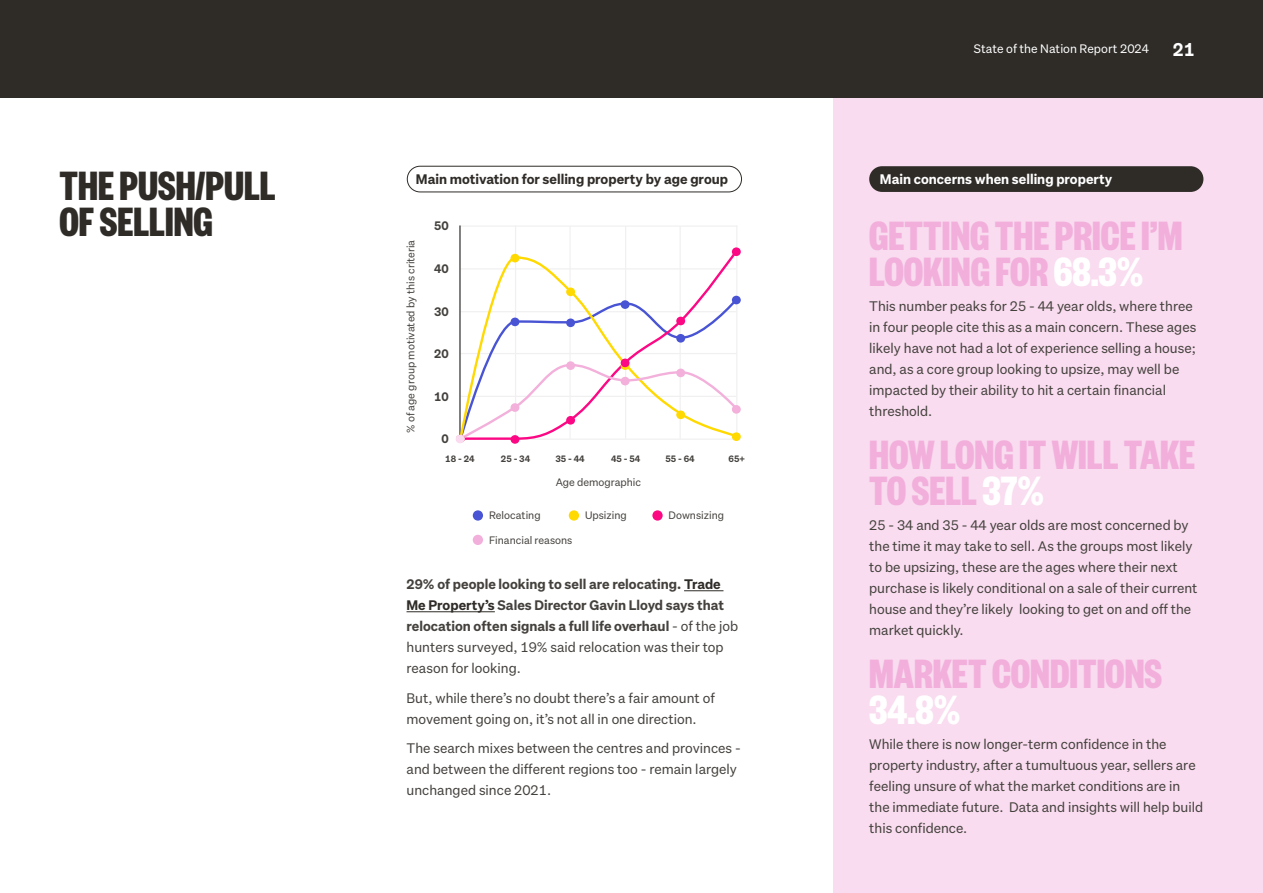
<style>
.page{position:relative;width:1263px;height:893px;background:#fff}
.page>*{position:absolute;margin:0;border:0;box-sizing:border-box;transform-origin:0 0}
._2018_Large_Section_Head{font:700 45px/36px "Founders Grotesk X Cond";color:#f2afdc}
._2018_Large_Section_Head-2{font:700 45px "Founders Grotesk X Cond";color:#2f2c28}
.t1{font:700 18px "Story Sans";color:#fff}
._2018_Large_Section_Head-3{font:13.5px/21px "Story Sans";color:#44413d}
._2018_Intro_White{font:700 13.5px/21px "Story Sans";color:#44413d}
._2018_Intro_White-2{font:13.5px/21px "Story Sans";color:#44413d}
._2018_Intro_White-3{font:700 13.5px "Story Sans";color:#2f2c28}
._2018_Intro_White-4{font:700 13.5px "Story Sans";color:#fff}
.t2{font:12px "Story Sans";color:#fff}
._2018_Intro_White-5{font:700 12px "Story Sans";color:#44413d}
._2018_Intro_White-6{font:10.5px "Story Sans";color:#44413d}
._2018_Intro_White-7{font:700 9px "Story Sans";color:#44413d}
.s1{color:#2f2c28}
.s2{font-weight:400}
.s3{color:#fff}
</style>
<div class="page">
<div style="left:833px;top:98px;width:430px;height:795px;background:#f9dcef"></div>
<div style="left:0;top:0;width:1263px;height:98px;background:#2f2c28"></div>
<hr style="left:684px;top:590px;width:39px;height:1px;background:#2f2c28">
<hr style="left:406px;top:611px;width:89px;height:1px;background:#2f2c28">
<div style="left:407px;top:166px;width:335px;height:26px;border:1px solid #2f2c28;border-radius:13px"></div>
<div style="left:869px;top:166px;width:334px;height:26px;background:#2f2c28;border-radius:13px"></div>
<hr style="left:515px;top:226px;width:1px;height:212px;background:#f0f0f0">
<hr style="left:569px;top:226px;width:2px;height:213px;background:#f0f0f0">
<hr style="left:625px;top:226px;width:1px;height:213px;background:#f0f0f0">
<hr style="left:679px;top:226px;width:2px;height:213px;background:#f0f0f0">
<hr style="left:736px;top:225px;width:1px;height:214px;background:#f0f0f0">
<hr style="left:459px;top:225px;width:278px;height:2px;background:#f0f0f0">
<hr style="left:459px;top:225px;width:2px;height:214px;background:#2f2c28">
<svg style="left:459px;top:249px;width:277px;height:38px"></svg>
<svg style="left:510px;top:254px;width:9px;height:8px"></svg>
<svg style="left:732px;top:247px;width:9px;height:9px"></svg>
<svg style="left:456px;top:287px;width:285px;height:157px"></svg>
<svg style="left:473px;top:510px;width:10px;height:11px"></svg>
<svg style="left:569px;top:510px;width:10px;height:11px"></svg>
<svg style="left:473px;top:535px;width:10px;height:10px"></svg>
<svg style="left:652px;top:510px;width:11px;height:11px"></svg>
<p class="_2018_Large_Section_Head-2" style="left:60px;top:158px;width:218px">THE PUSH/PULL</p>
<p class="_2018_Large_Section_Head-2" style="left:60px;top:194px;width:155px">OF SELLING</p>
<p class="t2" style="left:974px;top:42px;width:177px">State of the Nation Report 2024</p>
<h2 class="t1" style="left:1173px;top:37px;width:23px">21</h2>
<p class="_2018_Intro_White-3" style="left:416px;top:171px;width:314px">Main motivation for selling property by age group</p>
<p class="_2018_Intro_White-4" style="left:880px;top:171px;width:234px">Main concerns when selling property</p>
<p class="_2018_Intro_White-6" style="left:404px;top:433px;width:195px;rotate:-90deg">% of age group motivated by this criteria</p>
<p class="_2018_Intro_White-5" style="left:434px;top:218px;width:16px">50</p>
<p class="_2018_Intro_White-5" style="left:434px;top:261px;width:16px">40</p>
<p class="_2018_Intro_White-5" style="left:434px;top:304px;width:16px">30</p>
<p class="_2018_Intro_White-5" style="left:434px;top:346px;width:16px">20</p>
<p class="_2018_Intro_White-5" style="left:434px;top:389px;width:16px">10</p>
<p class="_2018_Intro_White-5" style="left:441px;top:431px;width:9px">0</p>
<p class="_2018_Intro_White-7" style="left:445px;top:453px;width:31px">18 - 24</p>
<p class="_2018_Intro_White-7" style="left:501px;top:453px;width:31px">25 - 34</p>
<p class="_2018_Intro_White-7" style="left:555px;top:453px;width:31px">35 - 44</p>
<p class="_2018_Intro_White-7" style="left:611px;top:453px;width:31px">45 - 54</p>
<p class="_2018_Intro_White-7" style="left:665px;top:453px;width:31px">55 - 64</p>
<p class="_2018_Intro_White-7" style="left:729px;top:453px;width:18px">65+</p>
<p class="_2018_Intro_White-6" style="left:556px;top:476px;width:87px">Age demographic</p>
<p class="_2018_Intro_White-6" style="left:489px;top:509px;width:53px">Relocating</p>
<p class="_2018_Intro_White-6" style="left:585px;top:509px;width:43px">Upsizing</p>
<p class="_2018_Intro_White-6" style="left:489px;top:533px;width:85px">Financial reasons</p>
<p class="_2018_Intro_White-6" style="left:669px;top:509px;width:57px">Downsizing</p>
<p class="_2018_Intro_White" style="left:406px;top:574px;width:333px">29% of people looking to sell are relocating. <span class="s1">Trade Me Property’s</span> Sales Director Gavin Lloyd says that relocation often signals a full life overhaul <span class="s2">- of the job hunters surveyed, 19% said relocation was their top reason for looking.</span></p>
<p class="_2018_Intro_White-2" style="left:406px;top:687px;width:310px">But, while there’s no doubt there’s a fair amount of movement going on, it’s not all in one direction.</p>
<p class="_2018_Intro_White-2" style="left:406px;top:738px;width:336px">The search mixes between the centres and provinces - and between the different regions too - remain largely unchanged since 2021.</p>
<p class="_2018_Large_Section_Head" style="left:869px;top:215px;width:315px">GETTING THE PRICE I’M<br>LOOKING FOR <span class="s3">68.3%</span></p>
<p class="_2018_Large_Section_Head-3" style="left:869px;top:295px;width:329px">This number peaks for 25 - 44 year olds, where three in four people cite this as a main concern. These ages likely have not had a lot of experience selling a house; and, as a core group looking to upsize, may well be impacted by their ability to hit a certain financial threshold.</p>
<p class="_2018_Large_Section_Head" style="left:869px;top:434px;width:328px">HOW LONG IT WILL TAKE<br>TO SELL <span class="s3">37%</span></p>
<p class="_2018_Large_Section_Head-3" style="left:869px;top:514px;width:330px">25 - 34 and 35 - 44 year olds are most concerned by the time it may take to sell. As the groups most likely to be upsizing, these are the ages where their next purchase is likely conditional on a sale of their current house and they’re likely looking to get on and off the market quickly.</p>
<p class="_2018_Large_Section_Head" style="left:869px;top:653px;width:294px">MARKET CONDITIONS<br><span class="s3">34.8%</span></p>
<p class="_2018_Large_Section_Head-3" style="left:869px;top:734px;width:336px">While there is now longer-term confidence in the property industry, after a tumultuous year, sellers are feeling unsure of what the market conditions are in the immediate future. Data and insights will help build this confidence.</p>
</div>
